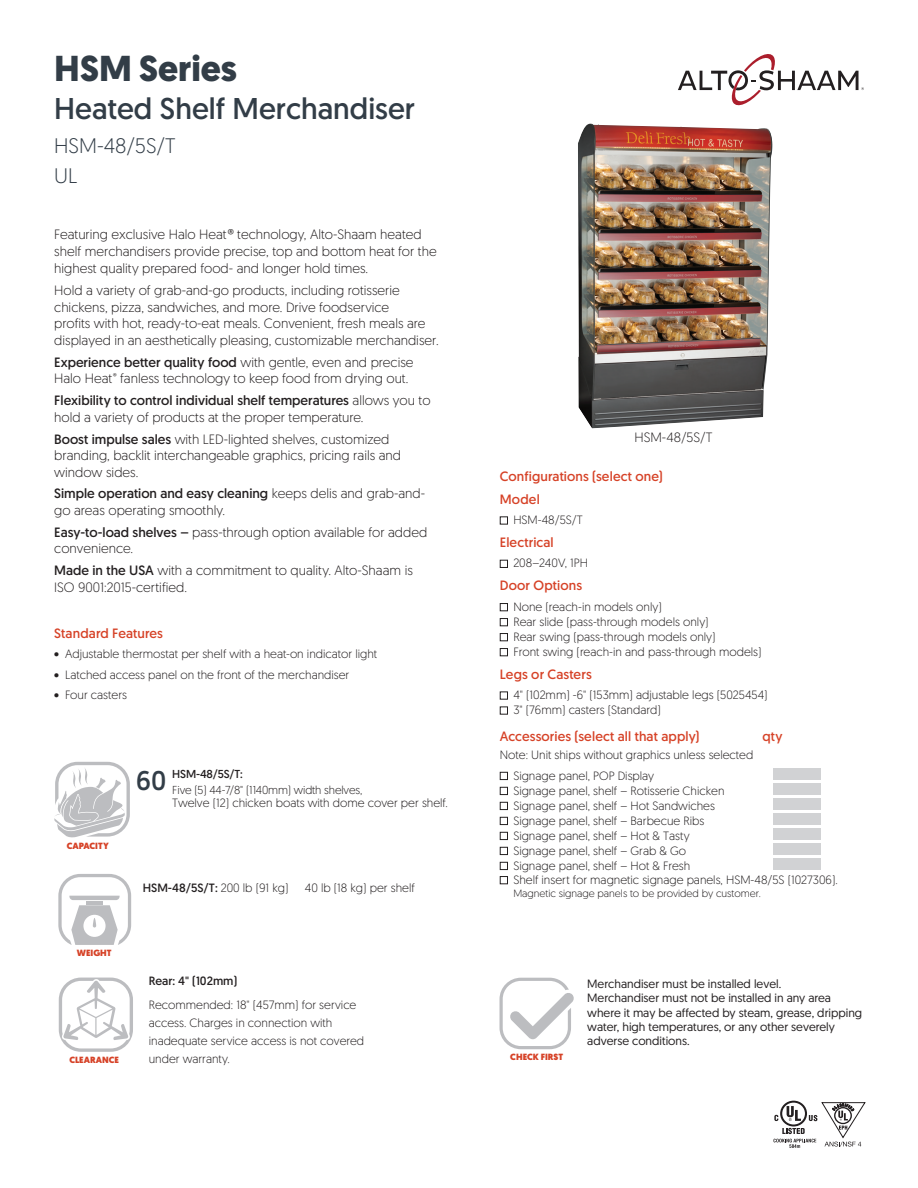
<style>
.page{position:relative;width:918px;height:1188px;background:#fff}
.page>*{position:absolute;margin:0;border:0;box-sizing:border-box;transform-origin:0 0}
.Main_Title{font:700 36px "Geomanist";color:#323d47}
.Main_Title-2{font:30px "Geomanist";color:#323d47}
.Capacity_Number{font:27px "Geomanist";color:#323d47}
.Sub_main_titile{font:300 21px "Geomanist";color:#323d47}
.pullquote{font:300 13.5px/16.5px "Geomanist";color:#231f20}
.body_text{font:300 13.5px/16.5px "Geomanist";color:#231f20}
.subhead_2_column_2{font:13.5px "Geomanist";letter-spacing:.01em;color:#d64227}
.subhead_2{font:13.5px "Geomanist";letter-spacing:.01em;color:#d64227}
.body_text-2{font:300 12px/18px "Geomanist";color:#231f20}
.t1{font:12px/14.4px "Geomanist";color:#231f20}
.Capacity_Number-2{font:300 12px "Geomanist";color:#231f20}
.Capacity{font:12px "Geomanist";color:#231f20}
.Capacity-2{font:300 12px "Geomanist";color:#231f20}
.body_text-3{font:12px "Geomanist";color:#231f20}
.Capacity_Number-3{font:300 11.55px "Geomanist";letter-spacing:-.01em;color:#231f20}
.Capacity_Number_head{font:11.55px "Geomanist";letter-spacing:-.01em;color:#231f20}
.t2{font:300 10.5px "Geomanist";color:#231f20}
.symbol_text{font:900 9px "Geomanist";color:#d64227}
.s1{font-weight:400}
.s2{font-weight:300}
</style>
<div class="page">
<svg style="left:678px;top:54px;width:186px;height:52px"></svg>
<div style="left:774px;top:768px;width:47px;height:12px;background:#d1d2d4"></div>
<div style="left:774px;top:783px;width:47px;height:12px;background:#d1d2d4"></div>
<div style="left:774px;top:798px;width:47px;height:12px;background:#d1d2d4"></div>
<div style="left:774px;top:813px;width:47px;height:12px;background:#d1d2d4"></div>
<div style="left:774px;top:828px;width:47px;height:12px;background:#d1d2d4"></div>
<div style="left:774px;top:843px;width:47px;height:12px;background:#d1d2d4"></div>
<div style="left:774px;top:858px;width:47px;height:12px;background:#d1d2d4"></div>
<svg style="left:54px;top:762px;width:76px;height:76px"></svg>
<svg style="left:58px;top:874px;width:73px;height:71px"></svg>
<img style="left:578px;top:124px;width:194px;height:304px">
<svg style="left:59px;top:978px;width:74px;height:74px"></svg>
<svg style="left:500px;top:978px;width:74px;height:71px"></svg>
<div style="left:780px;top:1101px;width:27px;height:26px;border:2px solid #231f20;border-radius:50%"></div>
<svg style="left:773px;top:1102px;width:92px;height:46px"></svg>
<p class="Main_Title" style="left:54px;top:44px;width:184px">HSM Series</p>
<p class="Main_Title-2" style="left:54px;top:89px;width:362px">Heated Shelf Merchandiser</p>
<p class="Sub_main_titile" style="left:54px;top:132px;width:123px">HSM-48/5S/T</p>
<p class="Sub_main_titile" style="left:54px;top:163px;width:25px">UL</p>
<p class="body_text" style="left:54px;top:225px;width:384px;line-height:17.2px">Featuring exclusive Halo Heat® technology, Alto-Shaam heated shelf merchandisers provide precise, top and bottom heat for the highest quality prepared food- and longer hold times.</p>
<p class="body_text" style="left:54px;top:282px;width:386px">Hold a variety of grab-and-go products, including rotisserie chickens, pizza, sandwiches, and more. Drive foodservice<br>profits with hot, ready-to-eat meals. Convenient, fresh meals are displayed in an aesthetically pleasing, customizable merchandiser.</p>
<p class="pullquote" style="left:54px;top:353px;width:361px"><span class="s1">Experience better quality food</span> with gentle, even and precise<br>Halo Heat <sup>®</sup> fanless technology to keep food from drying out.</p>
<p class="pullquote" style="left:54px;top:392px;width:378px"><span class="s1">Flexibility to control individual shelf temperatures</span> allows you to hold a variety of products at the proper temperature.</p>
<p class="pullquote" style="left:54px;top:430px;width:348px"><span class="s1">Boost impulse sales</span> with LED-lighted shelves, customized branding, backlit interchangeable graphics, pricing rails and window sides.</p>
<p class="pullquote" style="left:54px;top:485px;width:372px"><span class="s1">Simple operation and easy cleaning</span> keeps delis and grab-and&shy;go areas operating smoothly.</p>
<p class="pullquote" style="left:54px;top:523px;width:374px"><span class="s1">Easy-to-load shelves –</span> pass-through option available for added convenience.</p>
<p class="pullquote" style="left:54px;top:562px;width:360px"><span class="s1">Made in the USA</span> with a commitment to quality. Alto-Shaam is<br>ISO 9001:2015-certified.</p>
<p class="subhead_2" style="left:54px;top:624px;width:110px">Standard Features</p>
<p class="body_text-2" style="left:54px;top:645px;width:325px">• Adjustable thermostat per shelf with a heat-on indicator light</p>
<p class="body_text-2" style="left:54px;top:665px;width:297px">• Latched access panel on the front of the merchandiser</p>
<p class="body_text-2" style="left:54px;top:685px;width:74px">• Four casters</p>
<p class="symbol_text" style="left:67px;top:839px;width:43px">CAPACITY</p>
<p class="symbol_text" style="left:77px;top:947px;width:36px">WEIGHT</p>
<p class="Capacity_Number_head" style="left:172px;top:767px;width:72px">HSM-48/5S/T:</p>
<p class="Capacity_Number-3" style="left:172px;top:782px;width:192px">Five (5) 44-7/8" (1140mm) width shelves,</p>
<p class="Capacity_Number-2" style="left:172px;top:795px;width:277px">Twelve (12) chicken boats with dome cover per shelf.</p>
<p class="Capacity_Number" style="left:136px;top:763px;width:32px">60</p>
<p class="Capacity" style="left:143px;top:880px;width:147px">HSM-48/5S/T: <span class="s2">200 lb (91 kg)</span></p>
<p class="Capacity-2" style="left:305px;top:880px;width:111px">40 lb (18 kg) per shelf</p>
<p class="body_text" style="left:634px;top:428px;width:80px">HSM-48/5S/T</p>
<p class="subhead_2_column_2" style="left:500px;top:467px;width:165px">Configurations (select one)</p>
<p class="subhead_2" style="left:500px;top:490px;width:41px">Model</p>
<p class="body_text-2" style="left:500px;top:510px;width:85px">■ HSM-48/5S/T</p>
<p class="subhead_2" style="left:500px;top:534px;width:55px">Electrical</p>
<p class="body_text-2" style="left:500px;top:554px;width:90px">■ 208–240V, 1PH</p>
<p class="subhead_2" style="left:500px;top:577px;width:84px">Door Options</p>
<p class="body_text-2" style="left:500px;top:597px;width:163px">■ None (reach-in models only)</p>
<p class="body_text-2" style="left:500px;top:612px;width:210px">■ Rear slide (pass-through models only)</p>
<p class="body_text-2" style="left:500px;top:627px;width:217px">■ Rear swing (pass-through models only)</p>
<p class="body_text-2" style="left:500px;top:642px;width:263px">■ Front swing (reach-in and pass-through models)</p>
<p class="subhead_2" style="left:500px;top:665px;width:93px">Legs or Casters</p>
<p class="body_text-2" style="left:500px;top:686px;width:269px">■ 4" (102mm) -6" (153mm) adjustable legs (5025454)</p>
<p class="body_text-2" style="left:500px;top:701px;width:163px">■ 3" (76mm) casters (Standard)</p>
<p class="subhead_2_column_2" style="left:500px;top:728px;width:201px">Accessories (select all that apply)</p>
<p class="subhead_2_column_2" style="left:762px;top:728px;width:22px">qty</p>
<p class="body_text-2" style="left:500px;top:746px;width:255px">Note: Unit ships without graphics unless selected</p>
<p class="body_text-2" style="left:500px;top:766px;width:156px">■ Signage panel, POP Display</p>
<p class="body_text-2" style="left:500px;top:781px;width:226px">■ Signage panel, shelf – Rotisserie Chicken</p>
<p class="body_text-2" style="left:500px;top:796px;width:217px">■ Signage panel, shelf – Hot Sandwiches</p>
<p class="body_text-2" style="left:500px;top:811px;width:206px">■ Signage panel, shelf – Barbecue Ribs</p>
<p class="body_text-2" style="left:500px;top:826px;width:191px">■ Signage panel, shelf – Hot &amp; Tasty</p>
<p class="body_text-2" style="left:500px;top:841px;width:188px">■ Signage panel, shelf – Grab &amp; Go</p>
<p class="body_text-2" style="left:500px;top:856px;width:192px">■ Signage panel, shelf – Hot &amp; Fresh</p>
<p class="body_text-2" style="left:500px;top:870px;width:339px">■ Shelf insert for magnetic signage panels, HSM-48/5S (1027306).</p>
<p class="t2" style="left:513px;top:886px;width:249px">Magnetic signage panels to be provided by customer.</p>
<p class="body_text-3" style="left:149px;top:973px;width:90px">Rear: 4" (102mm)</p>
<p class="body_text-2" style="left:149px;top:995px;width:217px">Recommended: 18" (457mm) for service access. Charges in connection with inadequate service access is not covered under warranty.</p>
<p class="symbol_text" style="left:69px;top:1054px;width:51px">CLEARANCE</p>
<p class="symbol_text" style="left:510px;top:1051px;width:54px">CHECK FIRST</p>
<p class="t1" style="left:587px;top:976px;width:196px">Merchandiser must be installed level.</p>
<p class="t1" style="left:587px;top:990px;width:277px">Merchandiser must not be installed in any area where it may be affected by steam, grease, dripping water, high temperatures, or any other severely adverse conditions.</p>
</div>
